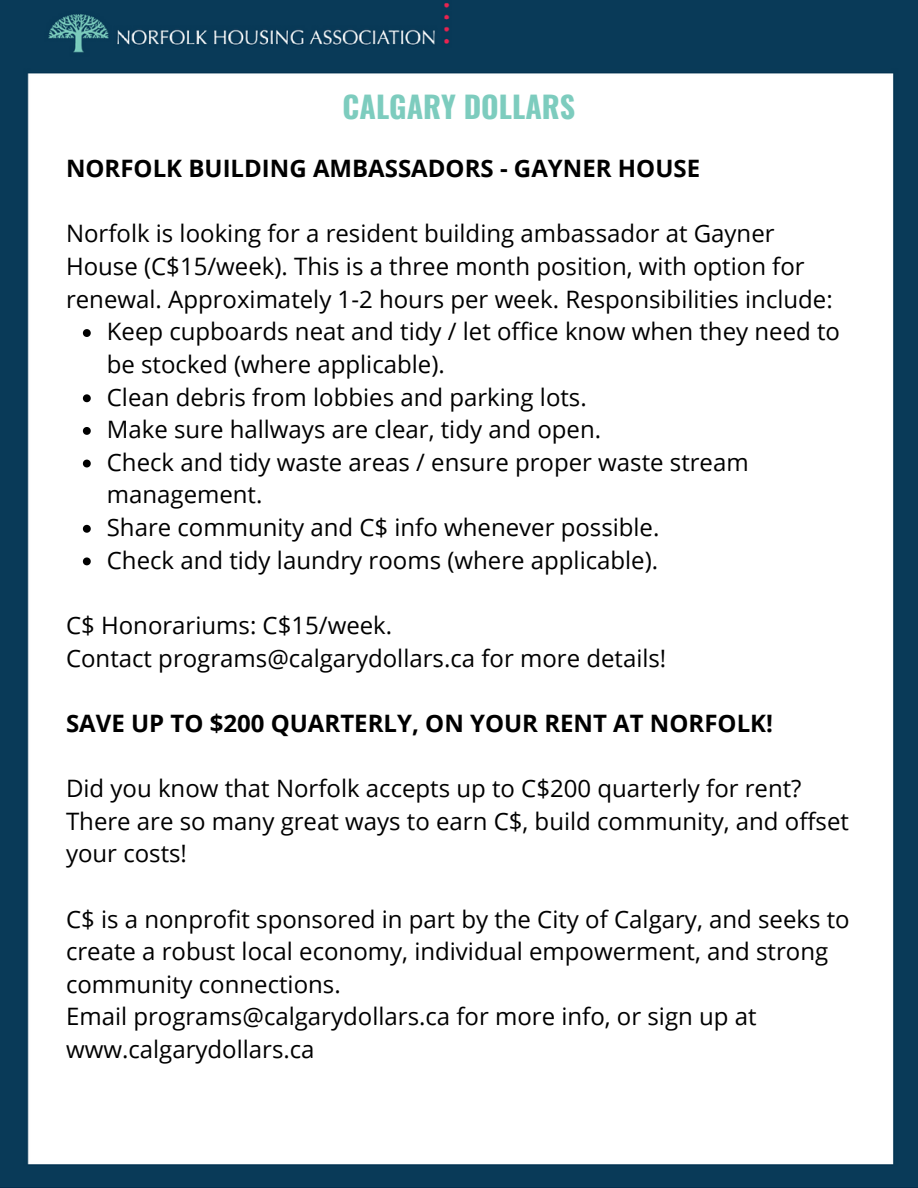
<style>
.page{position:relative;width:918px;height:1188px;background:#fff}
.page>*{position:absolute;margin:0;border:0;box-sizing:border-box;transform-origin:0 0}
.t1{font:700 30px "Oswald";color:#7dccbe}
.t2{font:24px/32.7px "Open Sans";color:#000}
.t3{font:700 24px "Open Sans";color:#000}
</style>
<div class="page">
<img style="left:0;top:0;width:918px;height:1188px">
<svg style="left:83px;top:329px;width:8px;height:8px"></svg>
<svg style="left:83px;top:394px;width:8px;height:8px"></svg>
<svg style="left:83px;top:427px;width:8px;height:8px"></svg>
<svg style="left:83px;top:460px;width:8px;height:7px"></svg>
<svg style="left:83px;top:525px;width:8px;height:8px"></svg>
<svg style="left:83px;top:557px;width:8px;height:8px"></svg>
<p class="t1" style="left:343px;top:83px;width:234px">CALGARY DOLLARS</p>
<p class="t3" style="left:66px;top:152px;width:636px">NORFOLK BUILDING AMBASSADORS - GAYNER HOUSE</p>
<p class="t2" style="left:66px;top:217px;width:768px">Norfolk is looking for a resident building ambassador at Gayner<br>House (C$15/week). This is a three month position, with option for renewal. Approximately 1-2 hours per week. Responsibilities include:</p>
<p class="t2" style="left:107px;top:315px;width:735px">Keep cupboards neat and tidy / let office know when they need to be stocked (where applicable).</p>
<p class="t2" style="left:107px;top:380px;width:482px">Clean debris from lobbies and parking lots.</p>
<p class="t2" style="left:107px;top:413px;width:496px">Make sure hallways are clear, tidy and open.</p>
<p class="t2" style="left:107px;top:445px;width:643px">Check and tidy waste areas / ensure proper waste stream management.</p>
<p class="t2" style="left:107px;top:510px;width:554px">Share community and C$ info whenever possible.</p>
<p class="t2" style="left:107px;top:543px;width:553px">Check and tidy laundry rooms (where applicable).</p>
<p class="t2" style="left:66px;top:608px;width:328px">C$ Honorariums: C$15/week.</p>
<p class="t2" style="left:66px;top:641px;width:602px">Contact programs@calgarydollars.ca for more details!</p>
<p class="t3" style="left:66px;top:706px;width:709px">SAVE UP TO $200 QUARTERLY, ON YOUR RENT AT NORFOLK!</p>
<p class="t2" style="left:66px;top:771px;width:785px">Did you know that Norfolk accepts up to C$200 quarterly for rent?<br>There are so many great ways to earn C$, build community, and offset your costs!</p>
<p class="t2" style="left:66px;top:902px;width:785px">C$ is a nonprofit sponsored in part by the City of Calgary, and seeks to create a robust local economy, individual empowerment, and strong community connections.</p>
<p class="t2" style="left:66px;top:1000px;width:692px">Email programs@calgarydollars.ca for more info, or sign up at www.calgarydollars.ca</p>
</div>
